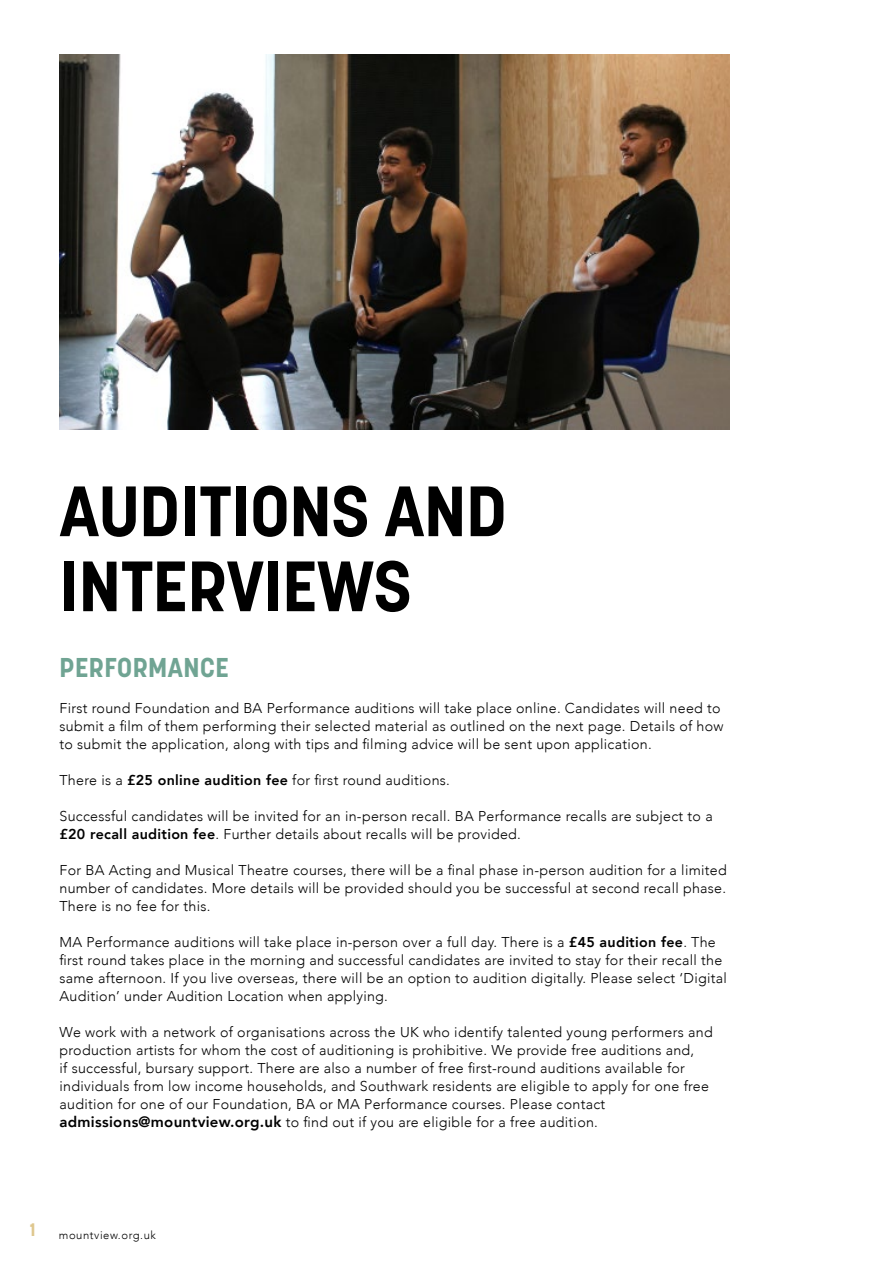
<style>
.page{position:relative;width:893px;height:1263px;background:#fff}
.page>*{position:absolute;margin:0;border:0;box-sizing:border-box;transform-origin:0 0}
.t1{font:700 70.5px/75px "Korolev";color:#000}
.t2{font:700 27px "Korolev";letter-spacing:.02em;color:#70a493}
.t3{font:700 18px "Korolev";color:#dfc78e}
.t4{font:300 14.25px/18px "Avenir";letter-spacing:.02em;color:#000}
.t5{font:300 11.25px "Avenir";letter-spacing:.05em;color:#000}
.s1{font-weight:800}
.s2{font-weight:800;font-size:15px}
</style>
<div class="page">
<img style="left:60px;top:54px;width:670px;height:375px">
<h1 class="t1" style="left:60px;top:474px;width:449px">AUDITIONS AND<br>INTERVIEWS</h1>
<h2 class="t2" style="left:60px;top:651px;width:171px">PERFORMANCE</h2>
<p class="t4" style="left:60px;top:699px;width:666px">First round Foundation and BA Performance auditions will take place online. Candidates will need to submit a film of them performing their selected material as outlined on the next page. Details of how to submit the application, along with tips and filming advice will be sent upon application.</p>
<p class="t4" style="left:60px;top:771px;width:392px">There is a <span class="s1">£25 online audition fee</span> for first round auditions.</p>
<p class="t4" style="left:60px;top:807px;width:655px">Successful candidates will be invited for an in-person recall. BA Performance recalls are subject to a <span class="s1">£20 recall audition fee</span>. Further details about recalls will be provided.</p>
<p class="t4" style="left:60px;top:861px;width:669px;text-align:justify">For BA Acting and Musical Theatre courses, there will be a final phase in-person audition for a limited number of candidates. More details will be provided should you be successful at second recall phase.<br>There is no fee for this.</p>
<p class="t4" style="left:60px;top:933px;width:669px">MA Performance auditions will take place in-person over a full day. There is a <span class="s1">£45 audition fee</span>. The first round takes place in the morning and successful candidates are invited to stay for their recall the same afternoon. If you live overseas, there will be an option to audition digitally. Please select ‘Digital Audition’ under Audition Location when applying.</p>
<p class="t4" style="left:60px;top:1023px;width:655px">We work with a network of organisations across the UK who identify talented young performers and production artists for whom the cost of auditioning is prohibitive. We provide free auditions and,<br>if successful, bursary support. There are also a number of free first-round auditions available for individuals from low income households, and Southwark residents are eligible to apply for one free audition for one of our Foundation, BA or MA Performance courses. Please contact <span class="s2">admissions@mountview.org.uk</span> to find out if you are eligible for a free audition.</p>
<p class="t3" style="left:30px;top:1218px;width:7px">1</p>
<p class="t5" style="left:59px;top:1228px;width:99px">mountview.org.uk</p>
</div>
